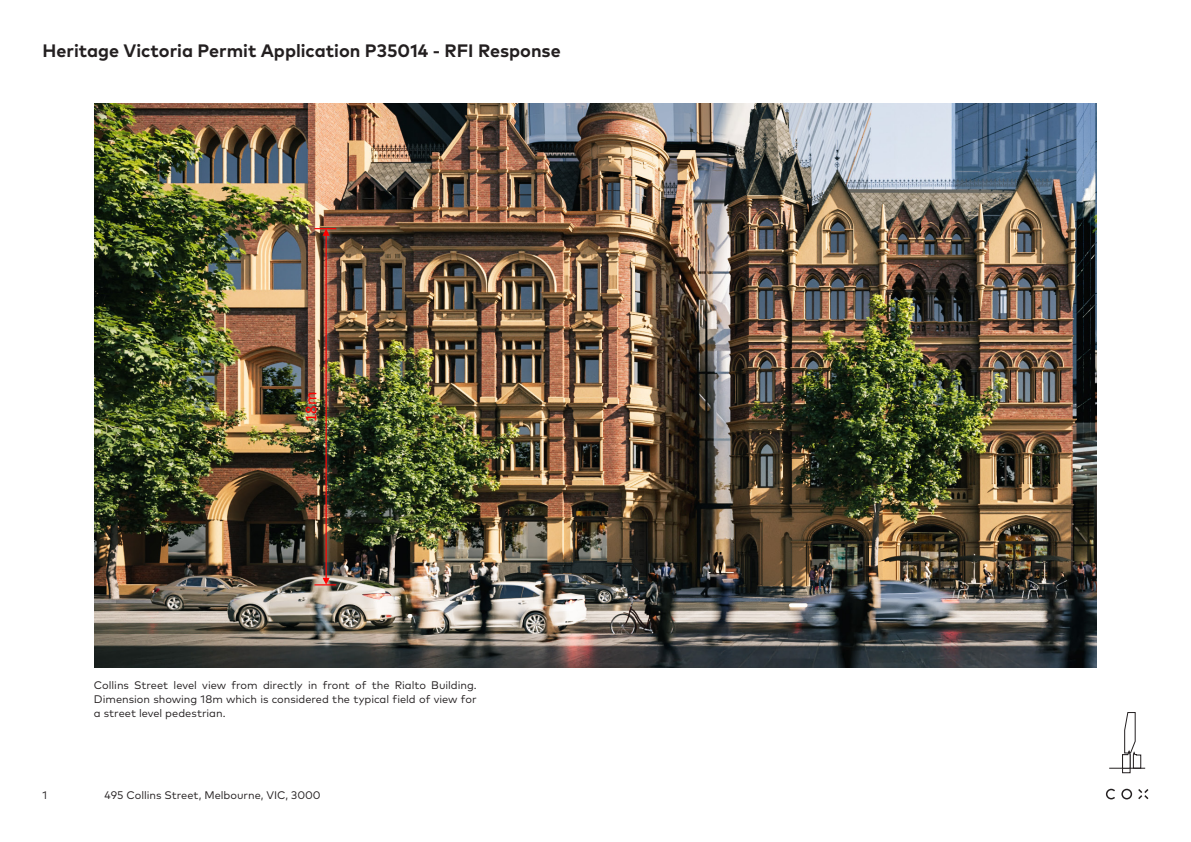
<style>
.page{position:relative;width:1191px;height:842px;background:#fff}
.page>*{position:absolute;margin:0;border:0;box-sizing:border-box;transform-origin:0 0}
.Header__H1{font:700 18px "Mark Pro";color:#231f20}
.t1{font:16.7px "Calibri";color:#f00}
.Copy_-_Smaller{font:11px/14px "Mark Pro";color:#231f20;text-align:justify}
</style>
<div class="page">
<svg style="left:1121px;top:789px;width:11px;height:10px"></svg>
<svg style="left:1138px;top:789px;width:10px;height:10px"></svg>
<svg style="left:1106px;top:789px;width:9px;height:10px"></svg>
<img style="left:94px;top:104px;width:1002px;height:564px">
<img style="left:309px;top:223px;width:36px;height:11px">
<img style="left:314px;top:216px;width:27px;height:444px">
<hr style="left:325px;top:235px;width:2px;height:344px;background:#f00">
<svg style="left:314px;top:228px;width:22px;height:8px"></svg>
<img style="left:309px;top:579px;width:36px;height:12px">
<svg style="left:314px;top:578px;width:22px;height:7px"></svg>
<img style="left:291px;top:382px;width:45px;height:60px">
<div style="left:1122px;top:754px;width:8px;height:19px;border:1px solid #231f20"></div>
<hr style="left:1109px;top:768px;width:36px;height:1px;background:#231f20">
<svg style="left:1121px;top:712px;width:20px;height:57px"></svg>
<p class="Header__H1" style="left:43px;top:37px;width:520px">Heritage Victoria Permit Application P35014 - RFI Response</p>
<p class="t1" style="left:299px;top:422px;width:32px;rotate:-90deg">18m</p>
<p class="Copy_-_Smaller" style="left:94px;top:677px;width:384px">Collins Street level view from directly in front of the Rialto Building.<br>Dimension showing 18m which is considered the typical field of view for a street level pedestrian.</p>
<p class="Copy_-_Smaller" style="left:43px;top:788px;width:6px">1</p>
<p class="Copy_-_Smaller" style="left:105px;top:788px;width:218px">495 Collins Street, Melbourne, VIC, 3000</p>
</div>
